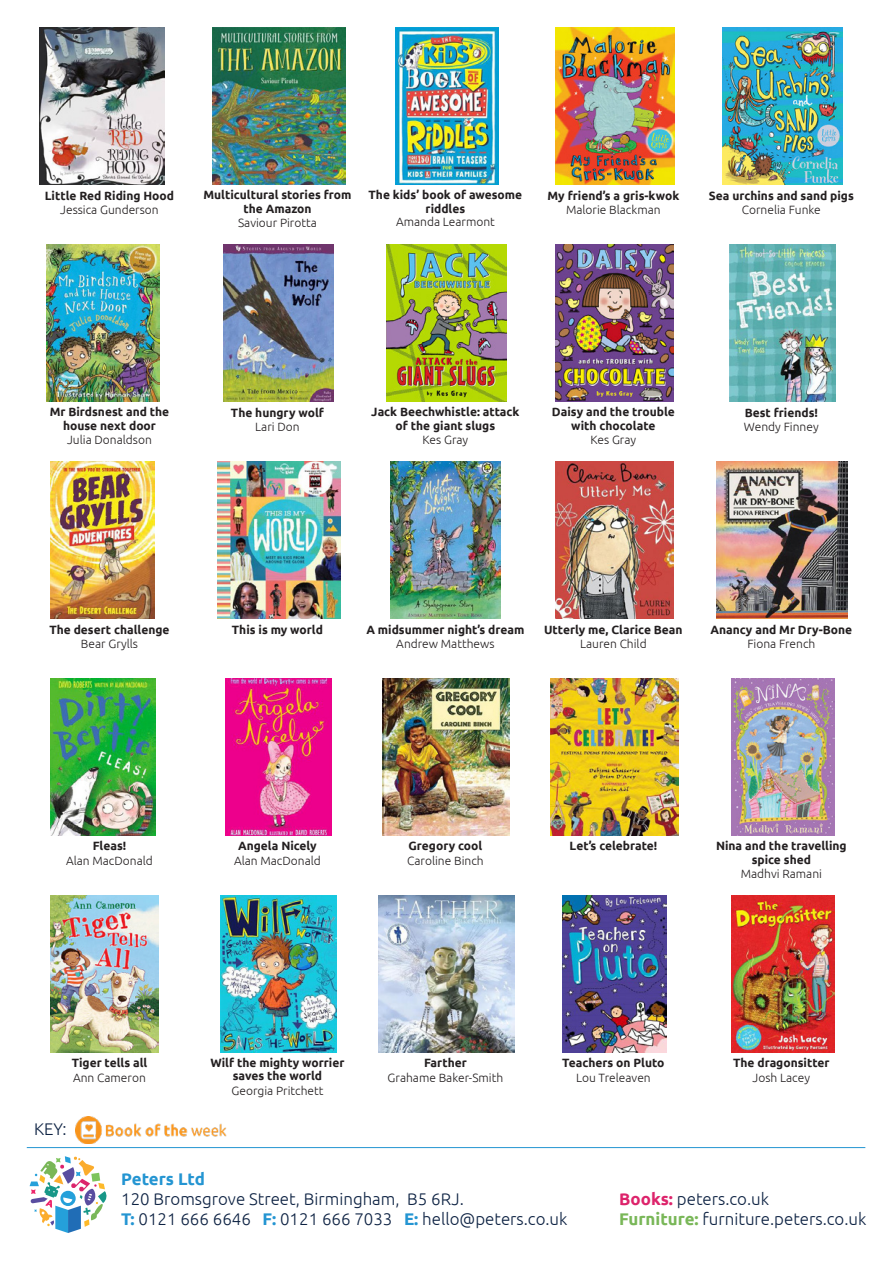
<style>
.page{position:relative;width:893px;height:1263px;background:#fff}
.page>*{position:absolute;margin:0;border:0;box-sizing:border-box;transform-origin:0 0}
.t1{font:300 16.8px/20px "Ubuntu";color:#0d2243}
.t2{font:700 16.8px "Ubuntu";color:#2495d2}
.t3{font:700 12px/13.5px "Ubuntu";color:#231f20;text-align:center}
.t4{font:300 12px "Ubuntu";color:#231f20}
.s1{font-weight:300}
.s2{font-weight:700;color:#2495d2}
.s3{font-weight:700;color:#dd236b}
.s4{font-weight:700;color:#79b758}
</style>
<div class="page">
<svg style="left:30px;top:1156px;width:77px;height:77px"></svg>
<img style="left:40px;top:28px;width:124px;height:157px">
<img style="left:213px;top:28px;width:132px;height:157px">
<img style="left:395px;top:28px;width:104px;height:157px">
<img style="left:555px;top:28px;width:119px;height:157px">
<img style="left:723px;top:28px;width:120px;height:157px">
<img style="left:46px;top:244px;width:113px;height:158px">
<img style="left:224px;top:244px;width:109px;height:158px">
<img style="left:387px;top:244px;width:120px;height:158px">
<img style="left:556px;top:244px;width:118px;height:158px">
<img style="left:730px;top:244px;width:105px;height:158px">
<img style="left:50px;top:461px;width:104px;height:158px">
<img style="left:218px;top:461px;width:122px;height:158px">
<img style="left:391px;top:461px;width:109px;height:158px">
<img style="left:555px;top:461px;width:119px;height:158px">
<img style="left:717px;top:461px;width:130px;height:158px">
<img style="left:50px;top:678px;width:105px;height:158px">
<img style="left:225px;top:678px;width:107px;height:158px">
<img style="left:383px;top:678px;width:126px;height:158px">
<img style="left:551px;top:678px;width:128px;height:158px">
<img style="left:731px;top:678px;width:104px;height:158px">
<img style="left:50px;top:895px;width:108px;height:157px">
<img style="left:221px;top:895px;width:116px;height:157px">
<img style="left:378px;top:895px;width:136px;height:157px">
<img style="left:562px;top:895px;width:105px;height:157px">
<img style="left:731px;top:895px;width:103px;height:157px">
<img style="left:75px;top:1116px;width:152px;height:27px">
<hr style="left:27px;top:1147px;width:838px;height:1px;background:#2495d2">
<p class="t3" style="left:45px;top:189px;width:131px">Little Red Riding Hood</p>
<p class="t4" style="left:60px;top:203px;width:100px">Jessica Gunderson</p>
<p class="t3" style="left:203px;top:188px;width:149px">Multicultural stories from the Amazon</p>
<p class="t4" style="left:238px;top:216px;width:80px">Saviour Pirotta</p>
<p class="t3" style="left:369px;top:188px;width:155px">The kids’ book of awesome riddles<br><span class="s1">Amanda Learmont</span></p>
<p class="t3" style="left:547px;top:189px;width:133px">My friend’s a gris-kwok</p>
<p class="t4" style="left:566px;top:203px;width:96px">Malorie Blackman</p>
<p class="t3" style="left:709px;top:189px;width:146px">Sea urchins and sand pigs</p>
<p class="t4" style="left:742px;top:203px;width:80px">Cornelia Funke</p>
<p class="t3" style="left:50px;top:405px;width:121px">Mr Birdsnest and the house next door</p>
<p class="t4" style="left:67px;top:433px;width:86px">Julia Donaldson</p>
<p class="t3" style="left:231px;top:405px;width:94px">The hungry wolf</p>
<p class="t4" style="left:255px;top:420px;width:46px">Lari Don</p>
<p class="t3" style="left:371px;top:405px;width:150px">Jack Beechwhistle: attack of the giant slugs</p>
<p class="t4" style="left:423px;top:433px;width:47px">Kes Gray</p>
<p class="t3" style="left:552px;top:405px;width:124px">Daisy and the trouble with chocolate</p>
<p class="t4" style="left:590px;top:433px;width:47px">Kes Gray</p>
<p class="t3" style="left:745px;top:405px;width:75px">Best friends!</p>
<p class="t4" style="left:744px;top:420px;width:76px">Wendy Finney</p>
<p class="t3" style="left:49px;top:622px;width:122px">The desert challenge</p>
<p class="t4" style="left:81px;top:636px;width:59px">Bear Grylls</p>
<p class="t3" style="left:232px;top:622px;width:93px">This is my world</p>
<p class="t3" style="left:366px;top:622px;width:160px">A midsummer night’s dream</p>
<p class="t4" style="left:396px;top:636px;width:100px">Andrew Matthews</p>
<p class="t3" style="left:544px;top:622px;width:140px">Utterly me, Clarice Bean</p>
<p class="t4" style="left:580px;top:636px;width:68px">Lauren Child</p>
<p class="t3" style="left:710px;top:622px;width:143px">Anancy and Mr Dry-Bone</p>
<p class="t4" style="left:747px;top:636px;width:70px">Fiona French</p>
<p class="t3" style="left:93px;top:839px;width:35px">Fleas!</p>
<p class="t4" style="left:66px;top:853px;width:88px">Alan MacDonald</p>
<p class="t3" style="left:238px;top:839px;width:80px">Angela Nicely</p>
<p class="t4" style="left:234px;top:853px;width:88px">Alan MacDonald</p>
<p class="t3" style="left:409px;top:839px;width:75px">Gregory cool</p>
<p class="t4" style="left:407px;top:853px;width:78px">Caroline Binch</p>
<p class="t3" style="left:570px;top:839px;width:89px">Let’s celebrate!</p>
<p class="t3" style="left:716px;top:839px;width:132px">Nina and the travelling spice shed</p>
<p class="t4" style="left:741px;top:866px;width:83px">Madhvi Ramani</p>
<p class="t3" style="left:72px;top:1056px;width:77px">Tiger tells all</p>
<p class="t4" style="left:73px;top:1070px;width:74px">Ann Cameron</p>
<p class="t1" style="left:34px;top:1118px;width:34px">KEY:</p>
<p class="t3" style="left:210px;top:1056px;width:135px">Wilf the mighty worrier saves the world</p>
<p class="t4" style="left:232px;top:1083px;width:93px">Georgia Pritchett</p>
<p class="t3" style="left:424px;top:1056px;width:44px">Farther</p>
<p class="t4" style="left:388px;top:1070px;width:117px">Grahame Baker-Smith</p>
<p class="t3" style="left:562px;top:1056px;width:104px">Teachers on Pluto</p>
<p class="t4" style="left:576px;top:1070px;width:76px">Lou Treleaven</p>
<p class="t3" style="left:733px;top:1056px;width:98px">The dragonsitter</p>
<p class="t4" style="left:753px;top:1070px;width:59px">Josh Lacey</p>
<p class="t2" style="left:121px;top:1169px;width:85px">Peters Ltd</p>
<p class="t1" style="left:121px;top:1189px;width:344px">120 Bromsgrove Street, Birmingham, B5 6RJ.</p>
<p class="t1" style="left:121px;top:1209px;width:448px"><span class="s2">T:</span> 0121 666 6646 <span class="s2">F:</span> 0121 666 7033 <span class="s2">E:</span> hello@peters.co.uk</p>
<p class="t1" style="left:619px;top:1189px;width:249px"><span class="s3">Books:</span> peters.co.uk<br><span class="s4">Furniture:</span> furniture.peters.co.uk</p>
</div>
